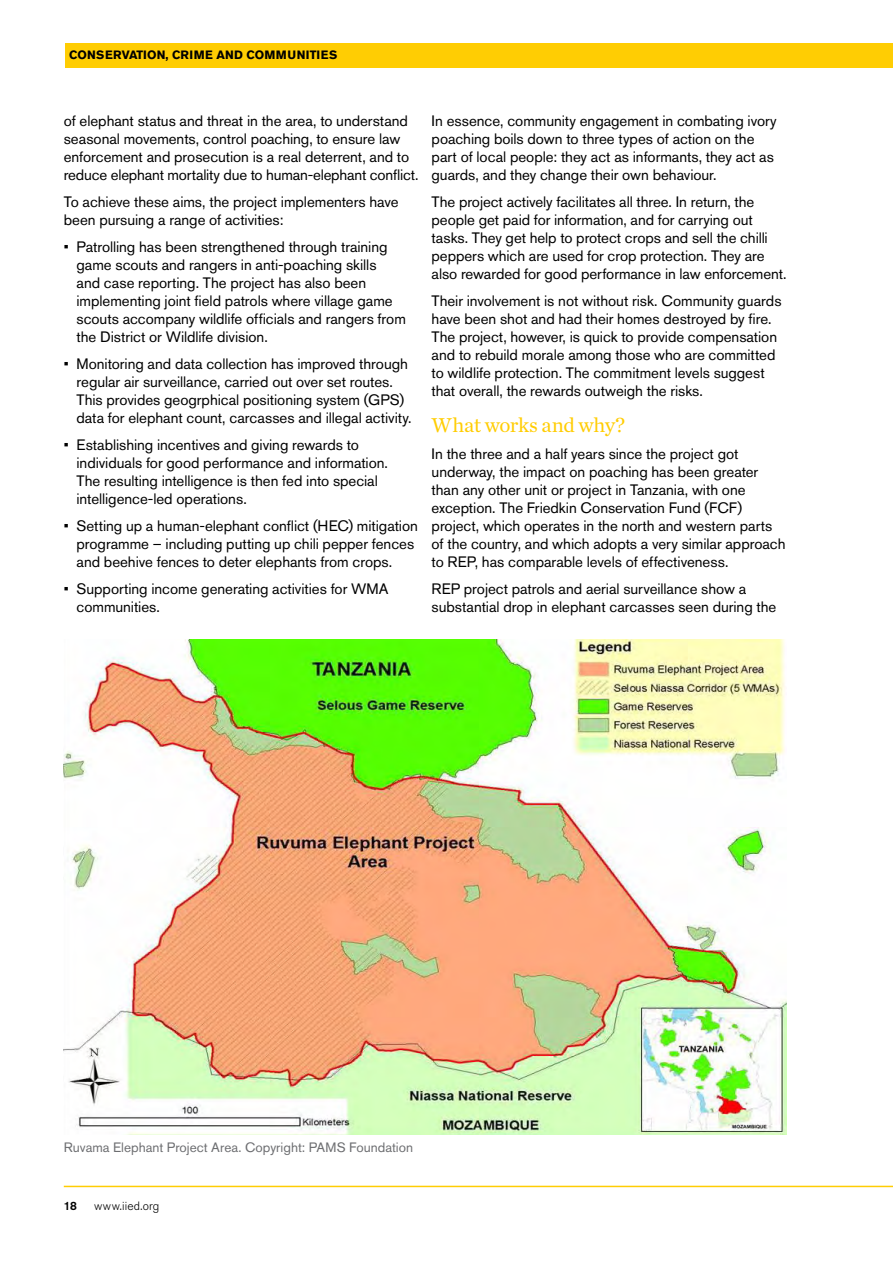
<style>
.page{position:relative;width:893px;height:1263px;background:#fff}
.page>*{position:absolute;margin:0;border:0;box-sizing:border-box;transform-origin:0 0}
.IIED_IP_Small_subhea{font:21px "Chronicle Text G1";letter-spacing:-.02em;color:#ffcd03}
.IIED_IP_Body_copy{font:15px/18px "Akzidenz Grotesk BE";letter-spacing:-.005em;color:#000}
.IIED_IP_Body_copy-2{font:13.5px "Akzidenz Grotesk BE";color:#6d6e71}
.t1{font:700 12px "Akzidenz Grotesk BE";letter-spacing:.02em;color:#000}
.t2{font:300 12px "Akzidenz Grotesk BE";letter-spacing:.015em;color:#000}
.t3{font:500 12px "Akzidenz Grotesk BE";color:#000}
</style>
<div class="page">
<hr style="left:64px;top:1186px;width:829px;height:1px;background:#ffcd03">
<div style="left:65px;top:43px;width:828px;height:24px;background:#ffcd03"></div>
<img style="left:64px;top:639px;width:723px;height:495px">
<p class="t1" style="left:69px;top:48px;width:270px">CONSERVATION, CRIME AND COMMUNITIES</p>
<p class="IIED_IP_Body_copy" style="left:64px;top:112px;width:356px">of elephant status and threat in the area, to understand seasonal movements, control poaching, to ensure law enforcement and prosecution is a real deterrent, and to reduce elephant mortality due to human-elephant conflict.</p>
<p class="IIED_IP_Body_copy" style="left:64px;top:193px;width:336px">To achieve these aims, the project implementers have been pursuing a range of activities:</p>
<p class="IIED_IP_Body_copy" style="left:77px;top:238px;width:331px;text-indent:-13px">• Patrolling has been strengthened through training game scouts and rangers in anti-poaching skills<br>and case reporting. The project has also been implementing joint field patrols where village game scouts accompany wildlife officials and rangers from the District or Wildlife division.</p>
<p class="IIED_IP_Body_copy" style="left:77px;top:355px;width:337px;text-indent:-13px">• Monitoring and data collection has improved through regular air surveillance, carried out over set routes.<br>This provides geogrphical positioning system (GPS) data for elephant count, carcasses and illegal activity.</p>
<p class="IIED_IP_Body_copy" style="left:77px;top:436px;width:313px;text-indent:-13px">• Establishing incentives and giving rewards to individuals for good performance and information.<br>The resulting intelligence is then fed into special intelligence-led operations.</p>
<p class="IIED_IP_Body_copy" style="left:77px;top:517px;width:343px;text-indent:-13px">• Setting up a human-elephant conflict (HEC) mitigation programme – including putting up chili pepper fences and beehive fences to deter elephants from crops.</p>
<p class="IIED_IP_Body_copy" style="left:77px;top:580px;width:314px;text-indent:-13px">• Supporting income generating activities for WMA communities.</p>
<p class="IIED_IP_Body_copy" style="left:432px;top:112px;width:347px">In essence, community engagement in combating ivory poaching boils down to three types of action on the part of local people: they act as informants, they act as guards, and they change their own behaviour.</p>
<p class="IIED_IP_Body_copy" style="left:432px;top:193px;width:357px">The project actively facilitates all three. In return, the people get paid for information, and for carrying out tasks. They get help to protect crops and sell the chilli peppers which are used for crop protection. They are also rewarded for good performance in law enforcement.</p>
<p class="IIED_IP_Body_copy" style="left:432px;top:292px;width:351px">Their involvement is not without risk. Community guards have been shot and had their homes destroyed by fire.<br>The project, however, is quick to provide compensation and to rebuild morale among those who are committed to wildlife protection. The commitment levels suggest that overall, the rewards outweigh the risks.</p>
<p class="IIED_IP_Small_subhea" style="left:432px;top:409px;width:195px">What works and why?</p>
<p class="IIED_IP_Body_copy" style="left:432px;top:445px;width:355px">In the three and a half years since the project got underway, the impact on poaching has been greater than any other unit or project in Tanzania, with one exception. The Friedkin Conservation Fund (FCF) project, which operates in the north and western parts of the country, and which adopts a very similar approach to REP, has comparable levels of effectiveness.</p>
<p class="IIED_IP_Body_copy" style="left:432px;top:580px;width:346px">REP project patrols and aerial surveillance show a substantial drop in elephant carcasses seen during the</p>
<p class="IIED_IP_Body_copy-2" style="left:64px;top:1139px;width:351px">Ruvama Elephant Project Area. Copyright: PAMS Foundation</p>
<p class="t3" style="left:64px;top:1199px;width:15px">18</p>
<p class="t2" style="left:94px;top:1199px;width:67px">www.iied.org</p>
</div>
